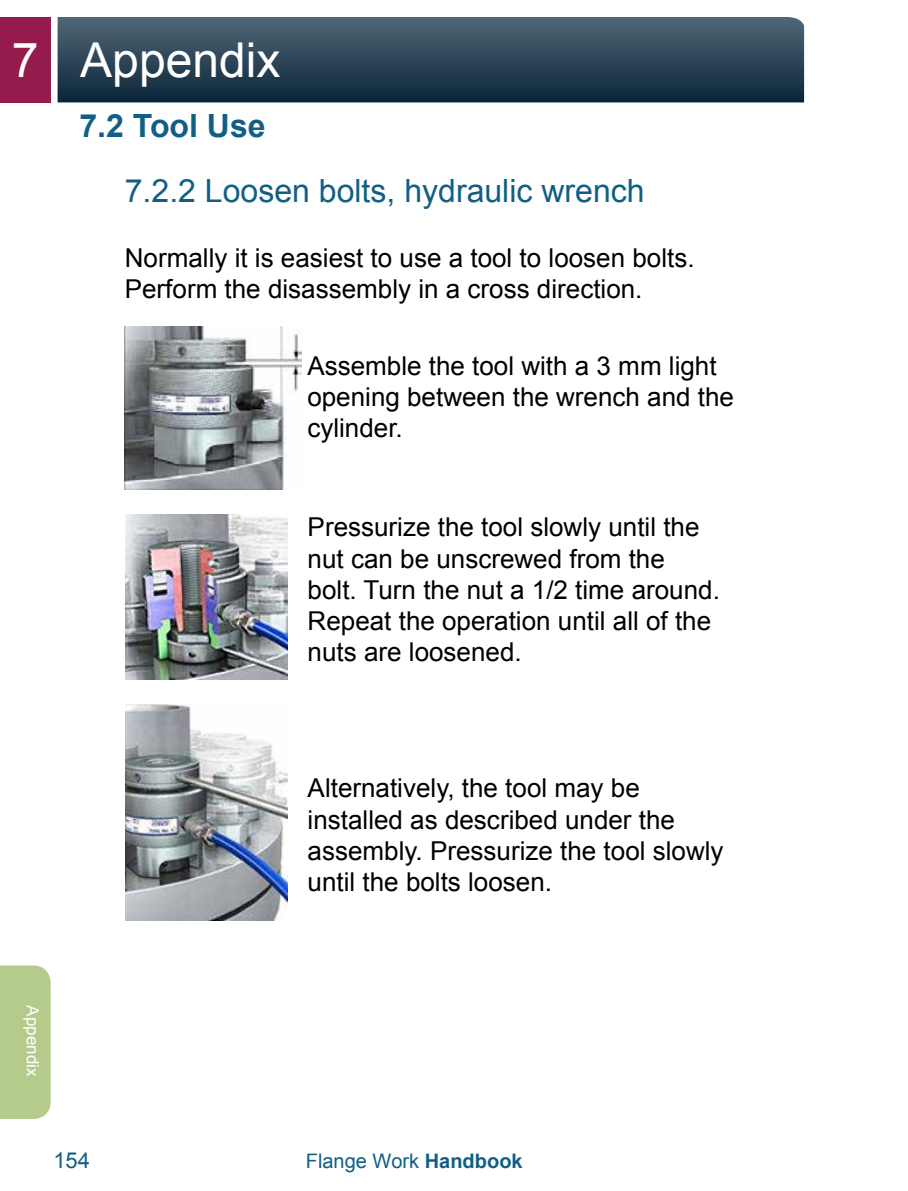
<style>
.page{position:relative;width:908px;height:1191px;background:#fff}
.page>*{position:absolute;margin:0;border:0;box-sizing:border-box;transform-origin:0 0}
.t1{font:48px "Arial";color:#fff}
.t2{font:32px "Arial";color:#115f85}
.t3{font:700 32px "Arial";color:#115f85}
.t4{font:26px/31.2px "Arial";color:#000}
.t5{font:22px "Arial";color:#115f85}
.t6{font:20px "Arial";color:#115f85}
.t7{font:17px "Arial";color:#fff}
.s1{font-weight:700}
</style>
<div class="page">
<div style="left:0;top:17px;width:51px;height:85px;background:#951b4d"></div>
<svg style="left:58px;top:17px;width:745px;height:85px;background:#2d4657"></svg>
<div style="left:0;top:965px;width:51px;height:154px;background:#b4cb8c"></div>
<img style="left:125px;top:515px;width:162px;height:164px">
<img style="left:125px;top:326px;width:176px;height:164px">
<img style="left:125px;top:704px;width:162px;height:217px">
<h1 class="t1" style="left:12px;top:29px;width:270px">7 Appendix</h1>
<p class="t3" style="left:79px;top:104px;width:188px">7.2 Tool Use</p>
<p class="t2" style="left:125px;top:170px;width:521px">7.2.2 Loosen bolts, hydraulic wrench</p>
<p class="t4" style="left:125px;top:242px;width:571px">Normally it is easiest to use a tool to loosen bolts.<br>Perform the disassembly in a cross direction.</p>
<p class="t4" style="left:307px;top:350px;width:428px">Assemble the tool with a 3 mm light opening between the wrench and the cylinder.</p>
<p class="t4" style="left:307px;top:512px;width:413px">Pressurize the tool slowly until the nut can be unscrewed from the bolt. Turn the nut a 1/2 time around.<br>Repeat the operation until all of the nuts are loosened.</p>
<p class="t7" style="left:44px;top:1005px;width:72px;rotate:90deg">Appendix</p>
<p class="t5" style="left:53px;top:1145px;width:38px">154</p>
<p class="t4" style="left:307px;top:773px;width:417px">Alternatively, the tool may be installed as described under the assembly. Pressurize the tool slowly until the bolts loosen.</p>
<p class="t6" style="left:306px;top:1147px;width:218px">Flange Work <span class="s1">Handbook</span></p>
</div>
